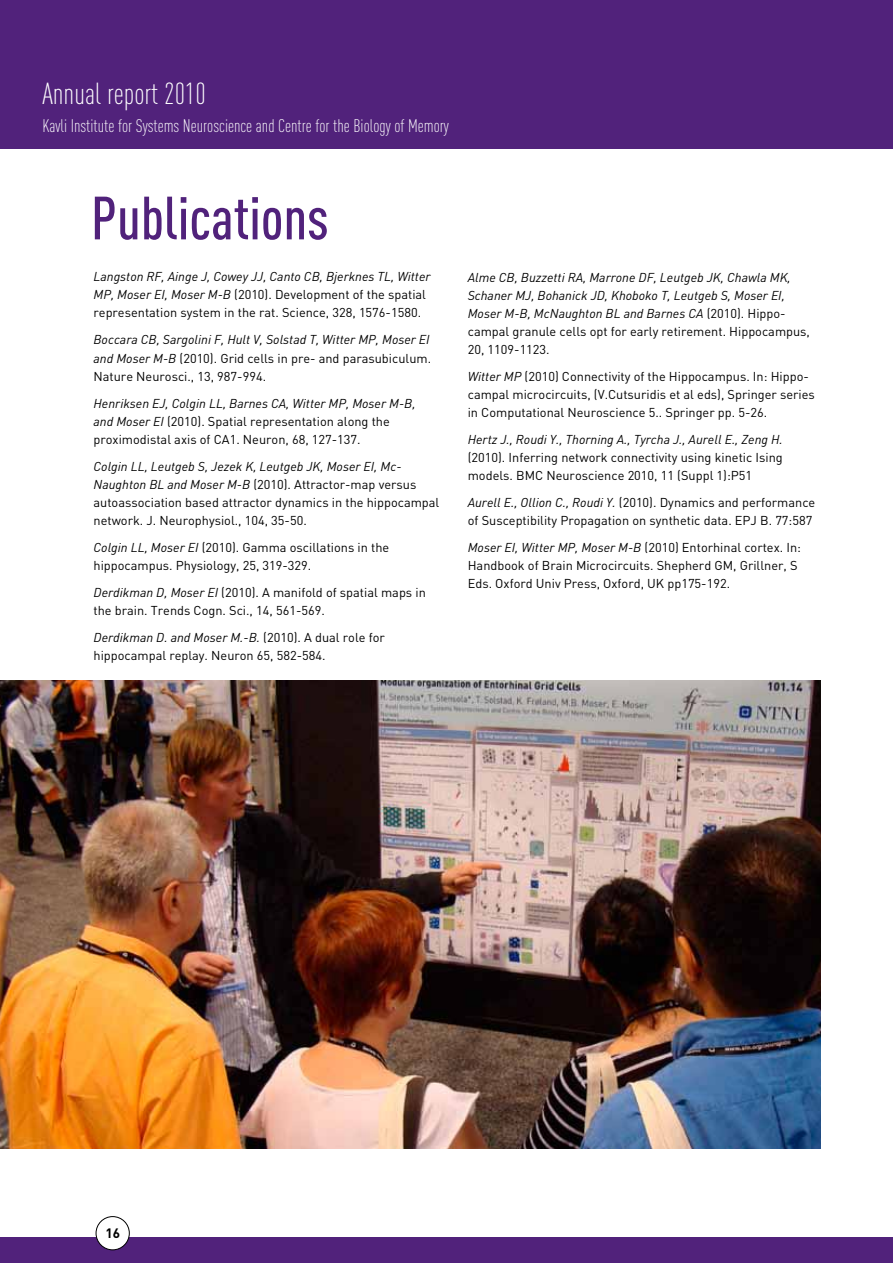
<style>
.page{position:relative;width:893px;height:1263px;background:#fff}
.page>*{position:absolute;margin:0;border:0;box-sizing:border-box;transform-origin:0 0}
.t1{font:500 60px "DIN Cond";color:#51227b}
.t2{font:300 30px "DIN Cond";color:#fff}
.t3{font:300 18px "DIN Cond";color:#fff}
.t4{font:700 13.5px "DIN";color:#000}
.t5{font:12.75px/18px "DIN";color:#000}
.t6{font:italic 12.75px/18px "DIN";color:#000}
.s1{font-style:italic}
.s2{font-style:normal}
</style>
<div class="page">
<div style="left:0;top:1237px;width:893px;height:26px;background:#51227b"></div>
<div style="left:0;top:0;width:893px;height:149px;background:#51227b"></div>
<div style="left:96px;top:1216px;width:33px;height:34px;background:#fff;border-radius:50%"></div>
<div style="left:96px;top:1216px;width:34px;height:34px;border:1px solid #000;border-radius:50%"></div>
<img style="left:0;top:680px;width:821px;height:468px">
<h2 class="t2" style="left:43px;top:77px;width:165px">Annual report 2010</h2>
<h3 class="t3" style="left:43px;top:116px;width:408px">Kavli Institute for Systems Neuroscience and Centre for the Biology of Memory</h3>
<h1 class="t1" style="left:91px;top:182px;width:239px">Publications</h1>
<p class="t5" style="left:94px;top:268px;width:338px"><span class="s1">Langston RF, Ainge J, Cowey JJ, Canto CB, Bjerknes TL, Witter<br>MP, Moser EI, Moser M-B</span> (2010). Development of the spatial representation system in the rat. Science, 328, 1576-1580.</p>
<p class="t5" style="left:94px;top:331px;width:339px;text-align:justify"><span class="s1">Boccara CB, Sargolini F, Hult V, Solstad T, Witter MP, Moser EI and Moser M-B</span> (2010). Grid cells in pre- and parasubiculum.<br>Nature Neurosci., 13, 987-994.</p>
<p class="t5" style="left:94px;top:394px;width:324px"><span class="s1">Henriksen EJ, Colgin LL, Barnes CA, Witter MP, Moser M-B, and Moser EI</span> (2010). Spatial representation along the proximodistal axis of CA1. Neuron, 68, 127-137.</p>
<p class="t5" style="left:94px;top:457px;width:347px"><span class="s1">Colgin LL, Leutgeb S, Jezek K, Leutgeb JK, Moser EI, Mc-Naughton BL and Moser M-B</span> (2010). Attractor-map versus autoassociation based attractor dynamics in the hippocampal network. J. Neurophysiol., 104, 35-50.</p>
<p class="t5" style="left:94px;top:538px;width:297px"><span class="s1">Colgin LL, Moser EI</span> (2010). Gamma oscillations in the hippocampus. Physiology, 25, 319-329.</p>
<p class="t5" style="left:94px;top:583px;width:334px"><span class="s1">Derdikman D, Moser EI</span> (2010). A manifold of spatial maps in the brain. Trends Cogn. Sci., 14, 561-569.</p>
<p class="t5" style="left:94px;top:628px;width:293px"><span class="s1">Derdikman D. and Moser M.-B.</span> (2010). A dual role for hippocampal replay. Neuron 65, 582-584.</p>
<p class="t6" style="left:468px;top:268px;width:344px">Alme CB, Buzzetti RA, Marrone DF, Leutgeb JK, Chawla MK, Schaner MJ, Bohanick JD, Khoboko T, Leutgeb S, Moser EI, Moser M-B, McNaughton BL and Barnes CA <span class="s2">(2010). Hippo&shy;campal granule cells opt for early retirement. Hippocampus, 20, 1109-1123.</span></p>
<p class="t5" style="left:468px;top:367px;width:349px"><span class="s1">Witter MP</span> (2010) Connectivity of the Hippocampus. In: Hippo&shy;campal microcircuits, (V.Cutsuridis et al eds), Springer series in Computational Neuroscience 5.. Springer pp. 5-26.</p>
<p class="t6" style="left:468px;top:430px;width:317px">Hertz J., Roudi Y., Thorning A., Tyrcha J., Aurell E., Zeng H.</p>
<p class="t5" style="left:468px;top:448px;width:317px">(2010). Inferring network connectivity using kinetic Ising models. BMC Neuroscience 2010, 11 (Suppl 1):P51</p>
<p class="t5" style="left:468px;top:493px;width:349px"><span class="s1">Aurell E., Ollion C., Roudi Y.</span> (2010). Dynamics and performance of Susceptibility Propagation on synthetic data. EPJ B. 77:587</p>
<p class="t5" style="left:468px;top:538px;width:335px"><span class="s1">Moser EI, Witter MP, Moser M-B</span> (2010) Entorhinal cortex. In:<br>Handbook of Brain Microcircuits. Shepherd GM, Grillner, S<br>Eds. Oxford Univ Press, Oxford, UK pp175-192.</p>
<p class="t4" style="left:105px;top:1224px;width:16px">16</p>
</div>
